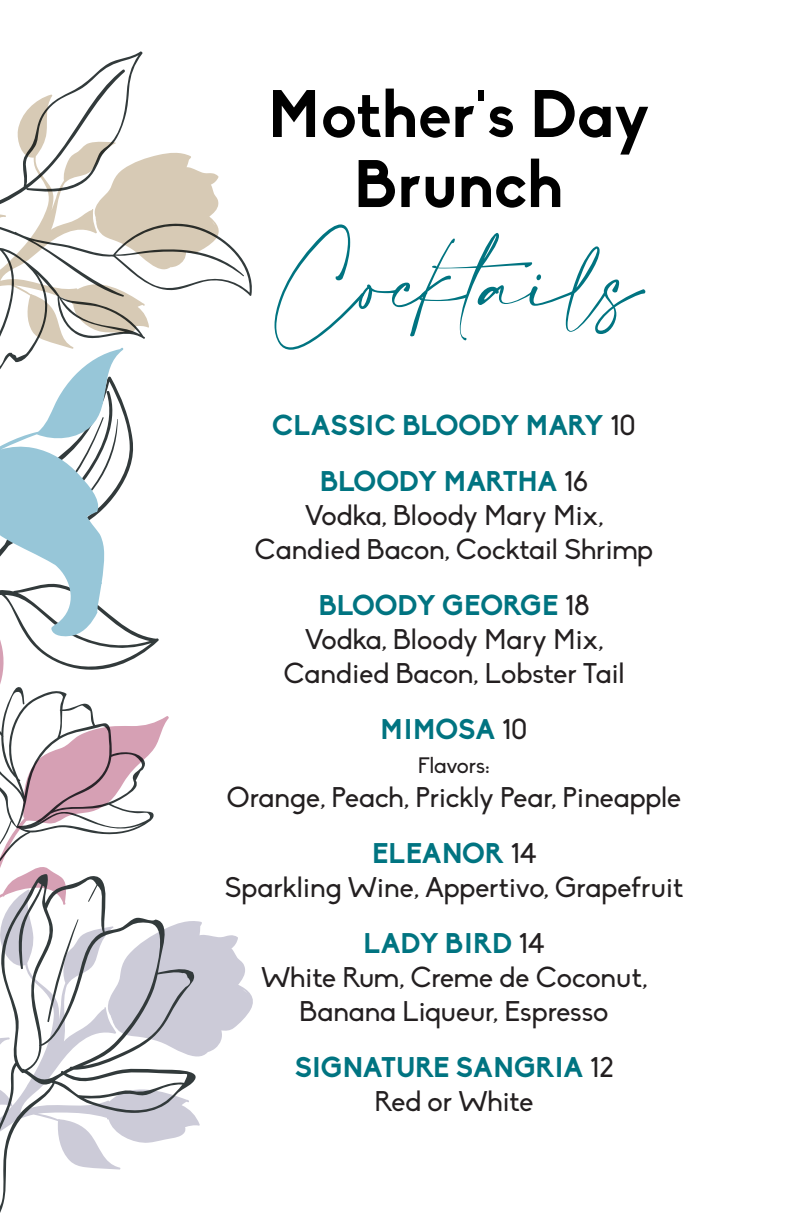
<style>
.page{position:relative;width:792px;height:1224px;background:#fff}
.page>*{position:absolute;margin:0;border:0;box-sizing:border-box;transform-origin:0 0}
.t1{font:700 66px/70px "Biko";color:#000;text-align:center}
.t2{font:62px "Amalfi Coast";color:#007481}
.t3{font:28px/34px "Biko";color:#231f20;text-align:center}
.t4{font:700 28px/56px "Biko";color:#007481;text-align:center}
.t5{font:22px "Biko";letter-spacing:-.005em;color:#231f20}
.s1{font-weight:400;color:#231f20}
.s2{font-weight:700;color:#007481}
</style>
<div class="page">
<svg style="left:50px;top:51px;width:202px;height:245px"></svg>
<svg style="left:0;top:637px;width:169px;height:237px"></svg>
<svg style="left:0;top:95px;width:219px;height:542px"></svg>
<svg style="left:208px;top:935px;width:45px;height:117px"></svg>
<svg style="left:0;top:874px;width:208px;height:339px"></svg>
<h1 class="t1" style="left:268px;top:79px;width:384px">Mother's Day<br>Brunch</h1>
<h2 class="t2" style="left:276px;top:251px;width:368px">Cocktails</h2>
<p class="t4" style="left:272px;top:397px;width:365px">CLASSIC BLOODY MARY <span class="s1">10<br></span>BLOODY MARTHA <span class="s1">16</span></p>
<p class="t3" style="left:255px;top:499px;width:400px">Vodka, Bloody Mary Mix,<br>Candied Bacon, Cocktail Shrimp</p>
<p class="t3" style="left:284px;top:589px;width:342px"><span class="s2">BLOODY GEORGE</span> 18<br>Vodka, Bloody Mary Mix,<br>Candied Bacon, Lobster Tail</p>
<p class="t4" style="left:380px;top:701px;width:149px">MIMOSA <span class="s1">10</span></p>
<p class="t5" style="left:418px;top:753px;width:73px">Flavors:</p>
<p class="t3" style="left:227px;top:770px;width:456px;line-height:56px">Orange, Peach, Prickly Pear, Pineapple<br><span class="s2">ELEANOR</span> 14</p>
<p class="t3" style="left:225px;top:860px;width:460px;line-height:56px">Sparkling Wine, Appertivo, Grapefruit<br><span class="s2">LADY BIRD</span> 14</p>
<p class="t3" style="left:261px;top:961px;width:387px">White Rum, Creme de Coconut,<br>Banana Liqueur, Espresso</p>
<p class="t4" style="left:295px;top:1050px;width:320px;line-height:34px">SIGNATURE SANGRIA <span class="s1">12<br>Red or White</span></p>
</div>
